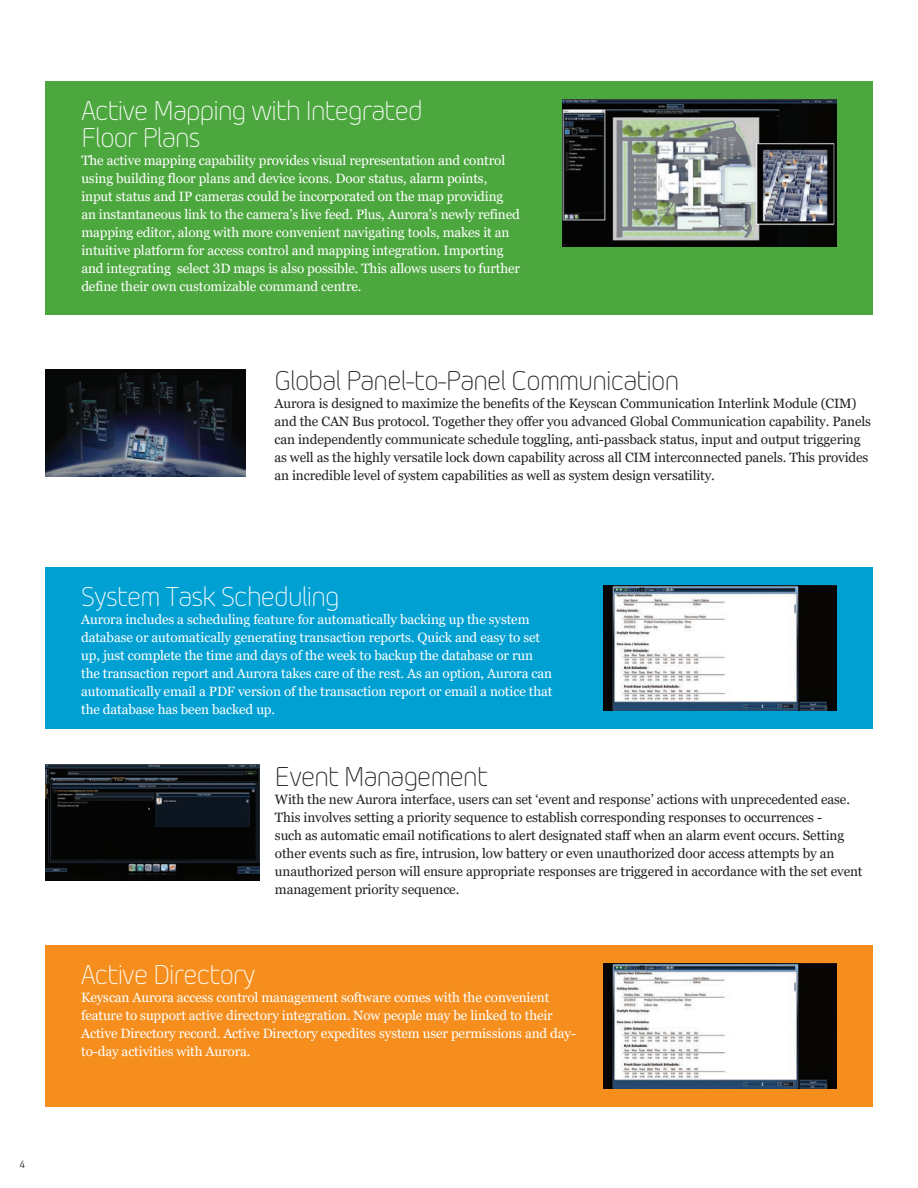
<style>
.page{position:relative;width:918px;height:1188px;background:#fff}
.page>*{position:absolute;margin:0;border:0;box-sizing:border-box;transform-origin:0 0}
.t1{font:300 27px/27px "Morebi Rounded";letter-spacing:-.03em;color:#fff}
.t2{font:300 27px "Morebi Rounded";letter-spacing:-.03em;color:#231f20}
.t3{font:13.5px/18px "Georgia Pro";letter-spacing:-.01em;color:#fff}
.t4{font:13.5px/18px "Georgia Pro";letter-spacing:-.01em;color:#231f20}
.t5{font:10.5px "Morebi Rounded";color:#231f20}
</style>
<div class="page">
<div style="left:45px;top:945px;width:828px;height:162px;background:#f68e1e"></div>
<div style="left:46px;top:81px;width:827px;height:234px;background:#4da73f"></div>
<div style="left:45px;top:567px;width:828px;height:162px;background:#00a0d3"></div>
<img style="left:562px;top:99px;width:275px;height:148px">
<img style="left:604px;top:585px;width:233px;height:125px">
<img style="left:604px;top:963px;width:233px;height:125px">
<img style="left:45px;top:369px;width:201px;height:108px">
<img style="left:46px;top:765px;width:214px;height:115px">
<p class="t5" style="left:20px;top:1157px;width:7px">4</p>
<h1 class="t1" style="left:81px;top:96px;width:343px">Active Mapping with Integrated<br>Floor Plans</h1>
<p class="t3" style="left:81px;top:152px;width:440px">The active mapping capability provides visual representation and control using building floor plans and device icons. Door status, alarm points, input status and IP cameras could be incorporated on the map providing an instantaneous link to the camera’s live feed. Plus, Aurora’s newly refined mapping editor, along with more convenient navigating tools, makes it an intuitive platform for access control and mapping integration. Importing and integrating select 3D maps is also possible. This allows users to further define their own customizable command centre.</p>
<h1 class="t2" style="left:274px;top:362px;width:406px">Global Panel-to-Panel Communication</h1>
<p class="t4" style="left:274px;top:395px;width:598px">Aurora is designed to maximize the benefits of the Keyscan Communication Interlink Module (CIM) and the CAN Bus protocol. Together they offer you advanced Global Communication capability. Panels can independently communicate schedule toggling, anti-passback status, input and output triggering as well as the highly versatile lock down capability across all CIM interconnected panels. This provides an incredible level of system capabilities as well as system design versatility.</p>
<h1 class="t1" style="left:81px;top:582px;width:260px">System Task Scheduling</h1>
<p class="t3" style="left:81px;top:611px;width:473px">Aurora includes a scheduling feature for automatically backing up the system database or automatically generating transaction reports. Quick and easy to set up, just complete the time and days of the week to backup the database or run the transaction report and Aurora takes care of the rest. As an option, Aurora can automatically email a PDF version of the transaction report or email a notice that the database has been backed up.</p>
<h1 class="t2" style="left:275px;top:758px;width:215px">Event Management</h1>
<p class="t4" style="left:275px;top:791px;width:589px">With the new Aurora interface, users can set ‘event and response’ actions with unprecedented ease.<br>This involves setting a priority sequence to establish corresponding responses to occurrences -<br>such as automatic email notifications to alert designated staff when an alarm event occurs. Setting other events such as fire, intrusion, low battery or even unauthorized door access attempts by an unauthorized person will ensure appropriate responses are triggered in accordance with the set event management priority sequence.</p>
<h1 class="t1" style="left:81px;top:960px;width:176px">Active Directory</h1>
<p class="t3" style="left:81px;top:989px;width:496px">Keyscan Aurora access control management software comes with the convenient feature to support active directory integration. Now people may be linked to their Active Directory record. Active Directory expedites system user permissions and day&shy;to-day activities with Aurora.</p>
</div>
